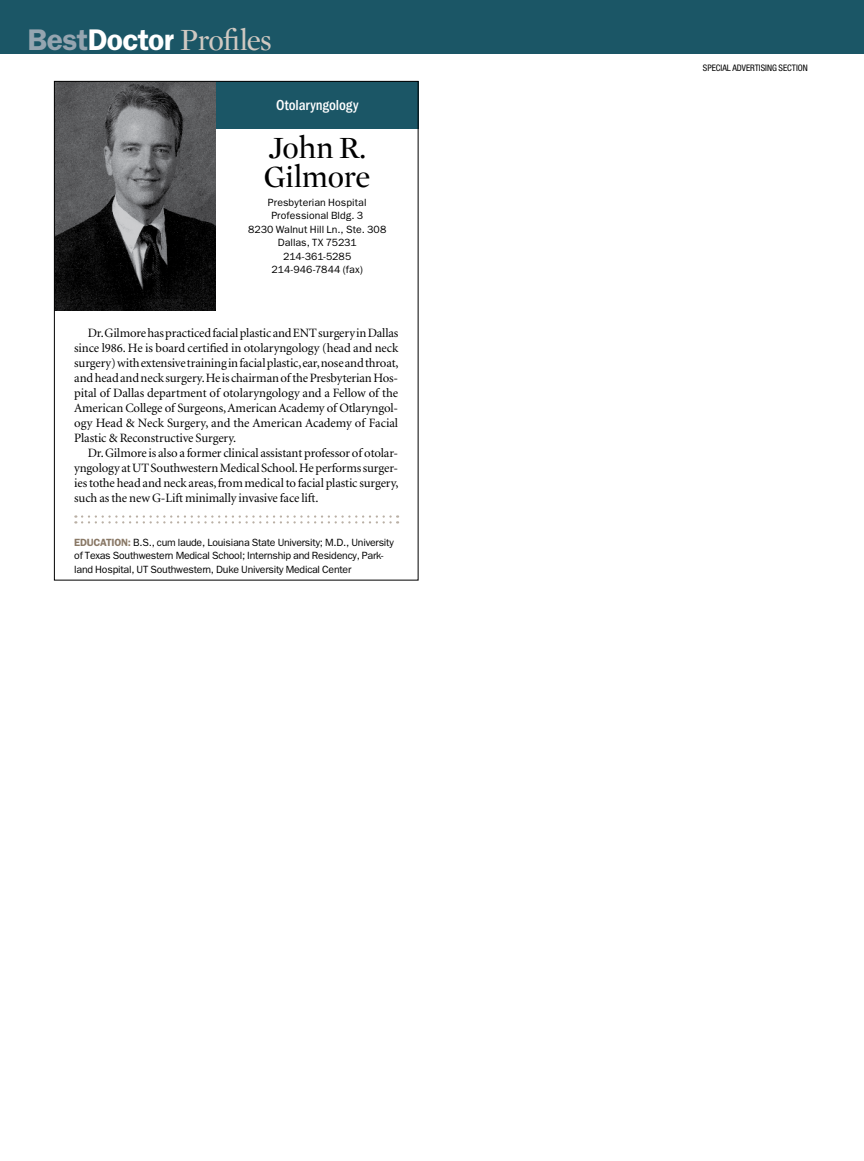
<style>
.page{position:relative;width:864px;height:1161px;background:#fff}
.page>*{position:absolute;margin:0;border:0;box-sizing:border-box;transform-origin:0 0}
.t1{font:31.5px/28.5px "Mercury Display";letter-spacing:-.01em;color:#000}
.t2{font:30px "Mercury Display";letter-spacing:-.035em;color:#d0c9c2}
.t3{font:500 condensed 15px "Franklin Gothic";letter-spacing:-.005em;color:#fff}
.t4{font:12.75px/15px "Minion";letter-spacing:-.01em;color:#000;text-align:justify}
.t5{font:10.5px/13.5px "Franklin Gothic";letter-spacing:-.02em;color:#000}
.t6{font:10.5px/13.5px "Franklin Gothic";letter-spacing:.005em;color:#000;text-align:center}
.t7{font:condensed 9px "Helvetica Neue";color:#000}
.s1{font-family:"Franklin Gothic";font-weight:600;color:#95a5b0}
.s2{font-family:"Franklin Gothic";font-weight:600;color:#fff}
.s3{font-size:31.5px}
.s4{font-weight:600;color:#8a7967}
</style>
<div class="page">
<div style="left:54px;top:81px;width:364px;height:47px;background:#1b5666"></div>
<img style="left:56px;top:83px;width:160px;height:227px">
<svg style="left:82px;top:515px;width:316px;height:9px"></svg>
<div style="left:0;top:0;width:864px;height:54px;background:#1b5666"></div>
<h2 class="t2" style="left:28px;top:23px;width:246px"><span class="s1">Best</span><span class="s2">Doctor</span> <span class="s3">P</span>rofiles</h2>
<p class="t3" style="left:276px;top:97px;width:84px">Otolaryngology</p>
<h1 class="t1" style="left:264px;top:134px;width:108px">John R.<br>Gilmore</h1>
<p class="t6" style="left:248px;top:195px;width:140px">Presbyterian Hospital<br>Professional Bldg. 3<br>8230 Walnut Hill Ln., Ste. 308<br>Dallas, TX 75231<br>214-361-5285<br>214-946-7844 (fax)</p>
<p class="t4" style="left:74px;top:326px;width:326px;text-indent:14px">Dr. Gilmore has practiced facial plastic and ENT surgery in Dallas since l986. He is board certified in otolaryngology (head and neck surgery) with extensive training in facial plastic, ear, nose and throat, and head and neck surgery. He is chairman of the Presbyterian Hos&shy;pital of Dallas department of otolaryngology and a Fellow of the American College of Surgeons, American Academy of Otlaryngol&shy;ogy Head &amp; Neck Surgery, and the American Academy of Facial Plastic &amp; Reconstructive Surgery.</p>
<p class="t4" style="left:74px;top:446px;width:326px;text-indent:14px">Dr. Gilmore is also a former clinical assistant professor of otolar&shy;yngology at UT Southwestern Medical School. He performs surger&shy;ies tothe head and neck areas, from medical to facial plastic surgery, such as the new G-Lift minimally invasive face lift.</p>
<p class="t5" style="left:74px;top:535px;width:321px"><span class="s4">Education:</span> B.S., cum laude, Louisiana State University; M.D., University of Texas Southwestern Medical School; Internship and Residency, Park&shy;land Hospital, UT Southwestern, Duke University Medical Center</p>
<p class="t7" style="left:703px;top:63px;width:106px">SPECIAL ADVERTISING SECTION</p>
</div>
